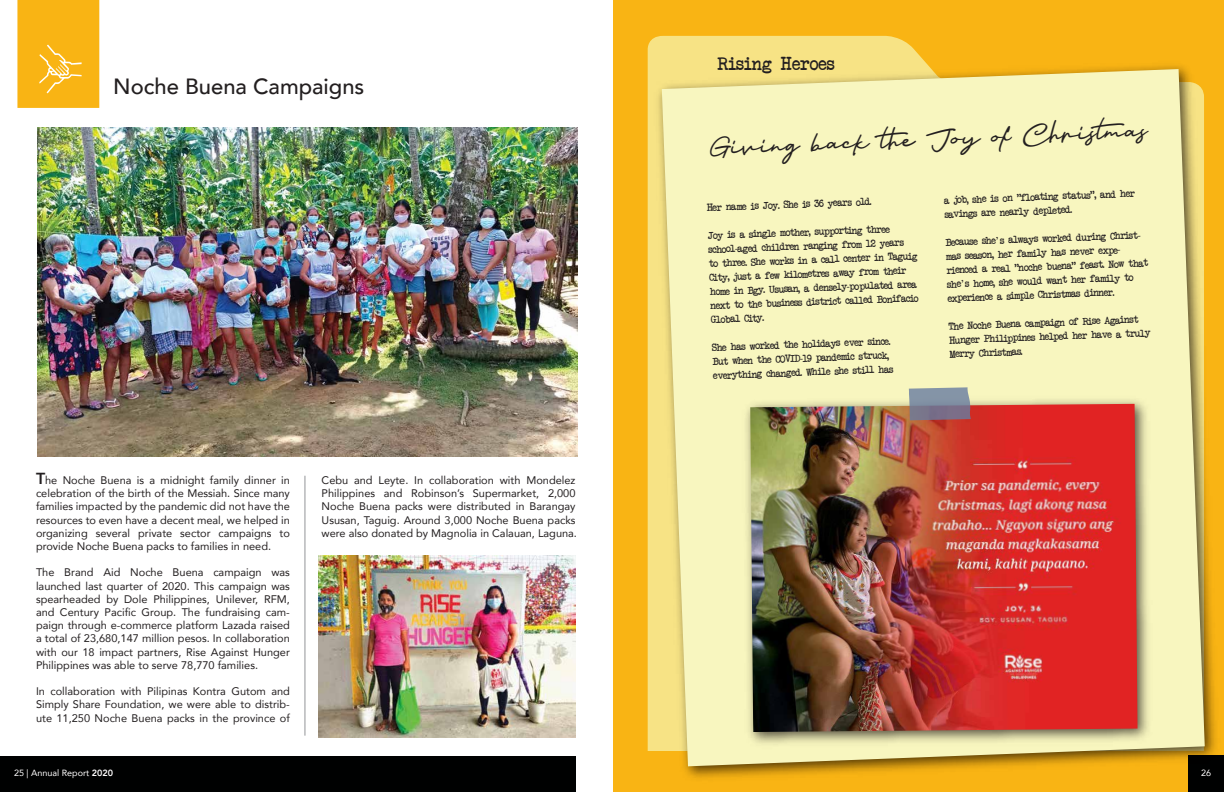
<style>
.page{position:relative;width:1224px;height:792px;background:#fff}
.page>*{position:absolute;margin:0;border:0;box-sizing:border-box;transform-origin:0 0}
.t1{font:47px "Nagietha";color:#231f20}
.t2{font:500 22px "Avenir";color:#231f20}
.t3{font:18px "Another Typewriter";color:#231f20}
.t4{font:11px/13.2px "Avenir";color:#231f20;text-align:justify}
.t5{font:10px/14px "Another Typewriter";color:#231f20}
.t6{font:10px "Avenir";color:#fff}
.t7{font:9px "Avenir";color:#fff}
.s1{font-weight:800;font-size:16px}
.s2{font-family:"Myriad Pro"}
.s3{font-weight:800}
</style>
<div class="page">
<div style="left:613px;top:0;width:611px;height:792px;background:#f9b414"></div>
<div style="left:0;top:756px;width:576px;height:36px;background:#000101"></div>
<div style="left:1188px;top:756px;width:36px;height:36px;background:#000101"></div>
<div style="left:1190px;top:755px;width:34px;height:37px;background:#000101"></div>
<svg style="left:647px;top:36px;width:275px;height:715px;background:#f7de79"></svg>
<img style="left:650px;top:58px;width:566px;height:720px">
<svg style="left:662px;top:69px;width:543px;height:697px;background:#f3eeb2"></svg>
<img style="left:738px;top:393px;width:419px;height:358px">
<img style="left:750px;top:404px;width:388px;height:328px">
<svg style="left:909px;top:387px;width:62px;height:33px;background:#858798"></svg>
<img style="left:37px;top:127px;width:540px;height:329px">
<hr style="left:305px;top:476px;width:1px;height:260px;background:#939598">
<svg style="left:17px;top:0;width:82px;height:108px;background:#f9b71e"></svg>
<img style="left:319px;top:555px;width:257px;height:183px">
<h2 class="t2" style="left:113px;top:67px;width:253px">Noche Buena Campaigns</h2>
<p class="t4" style="left:36px;top:473px;width:255px"><span class="s1">T</span>he Noche Buena is a midnight family dinner in celebration of the birth of the Messiah. Since many families impacted by the pandemic did not have the resources to even have a decent meal, we helped in organizing several private sector campaigns to provide Noche Buena packs to families in need.</p>
<p class="t4" style="left:36px;top:566px;width:255px">The Brand Aid Noche Buena campaign was launched last quarter of 2020. This campaign was spearheaded by Dole Philippines, Unilever, RFM, and Century Pacific Group. The fundraising cam&shy;paign through e-commerce platform Lazada raised a total of 23,680,147 million pesos. In collaboration with our 18 impact partners, Rise Against Hunger Philippines was able to serve 78,770 families.</p>
<p class="t4" style="left:36px;top:684px;width:255px">In collaboration with Pilipinas Kontra Gutom and Simply Share Foundation, we were able to distrib&shy;ute 11,250 Noche Buena packs in the province of</p>
<p class="t4" style="left:322px;top:473px;width:257px;text-align:left">Cebu and Leyte. In collaboration with Mondelez Philippines and Robinson’s Supermarket, 2,000<br>Noche Buena packs were distributed in Barangay Ususan, Taguig. Around 3,000 Noche Buena packs were also donated by Magnolia in Calauan, Laguna.</p>
<h3 class="t3" style="left:717px;top:52px;width:119px">Rising Heroes</h3>
<h1 class="t1" style="left:709px;top:123px;width:439px;rotate:-2deg">Giving back the Joy of Christmas</h1>
<p class="t5" style="left:707px;top:200px;width:166px;rotate:-2deg">Her name is Joy. She is 36 years old.</p>
<p class="t5" style="left:708px;top:228px;width:210px;rotate:-2deg">Joy is a single mother, supporting three school<span class="s2">-</span>aged children ranging from 12 years<br>to three. She works in a call center in Taguig City, just a few kilometres away from their home in Bgy. Ususan, a densely<span class="s2">-</span>populated area next to the business district called Bonifacio Global City.</p>
<p class="t5" style="left:712px;top:340px;width:182px;rotate:-2deg">She has worked the holidays ever since.<br>But when the COVID<span class="s2">-</span>19 pandemic struck, everything changed. While she still has</p>
<p class="t5" style="left:944px;top:193px;width:193px;rotate:-2deg">a job, she is on "floating status", and her savings are nearly depleted.</p>
<p class="t5" style="left:945px;top:235px;width:204px;rotate:-2deg">Because she's always worked during Christ&shy;mas season, her family has never expe&shy;rienced a real "noche buena" feast. Now that she's home, she would want her family to experience a simple Christmas dinner.</p>
<p class="t5" style="left:948px;top:319px;width:203px;rotate:-2deg">The Noche Buena campaign of Rise Against<br>Hunger Philippines helped her have a truly<br>Merry Christmas.</p>
<p class="t7" style="left:14px;top:766px;width:101px">25 | Annual Report <span class="s3">2020</span></p>
<p class="t6" style="left:1198px;top:762px;width:14px">22<sub>26</sub></p>
</div>
